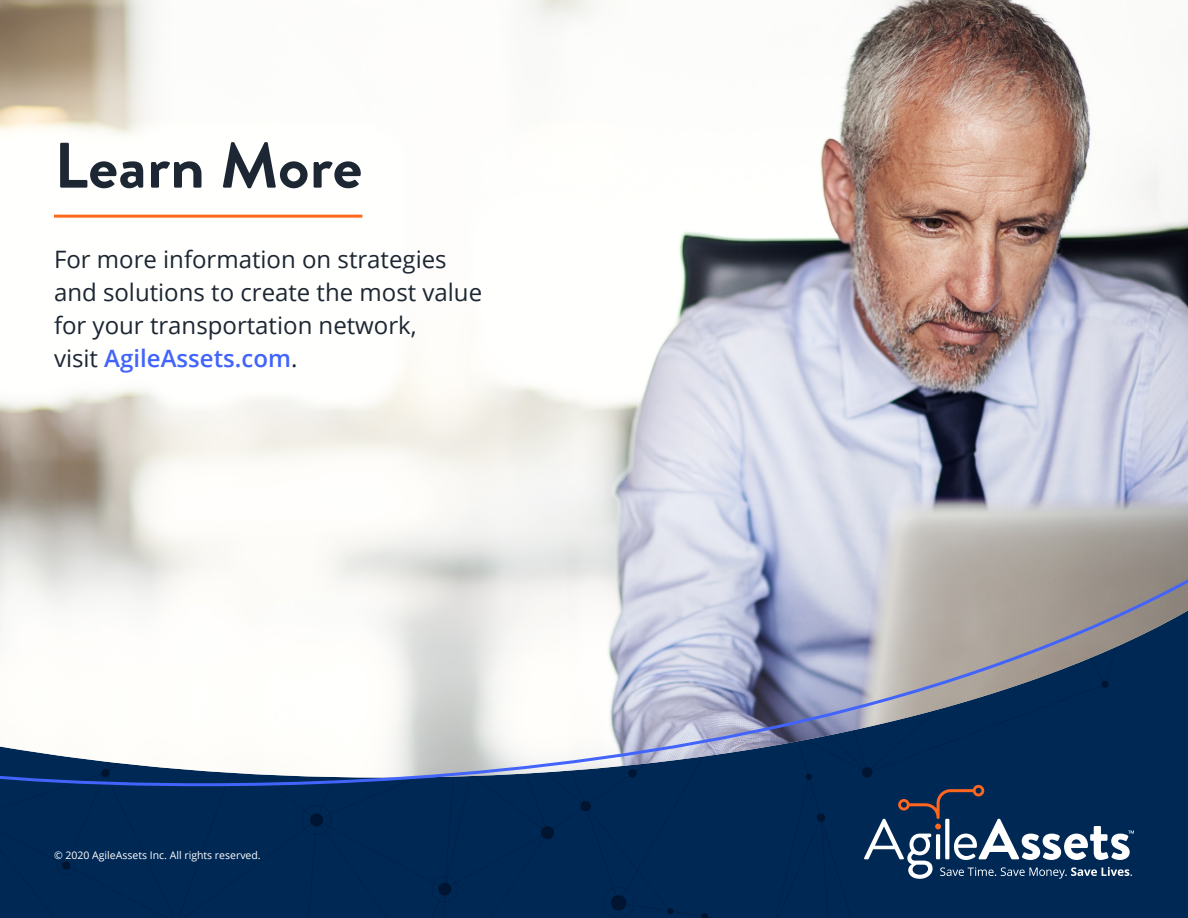
<style>
.page{position:relative;width:1188px;height:918px;background:#fff}
.page>*{position:absolute;margin:0;border:0;box-sizing:border-box;transform-origin:0 0}
.t1{font:700 64.2px "Brandon Grotesque";color:#1d2733;scale:1.05 1}
.t2{font:24px/33px "Open Sans";color:#1d2733}
.t3{font:10.5px "Open Sans";color:#fff}
.s1{font-weight:600;color:#4264fb}
</style>
<div class="page">
<div style="left:0;top:848px;width:1188px;height:70px;background:#002855"></div>
<img style="left:0;top:0;width:1188px;height:570px">
<svg style="left:0;top:570px;width:1188px;height:278px"></svg>
<hr style="left:54px;top:215px;width:308px;height:3px;background:#ff671f">
<svg style="left:864px;top:785px;width:270px;height:94px"></svg>
<h1 class="t1" style="left:54px;top:121px;width:295px">Learn More</h1>
<p class="t2" style="left:54px;top:242px;width:430px">For more information on strategies and solutions to create the most value for your transportation network,<br>visit <span class="s1">AgileAssets.com</span>.</p>
<p class="t3" style="left:54px;top:848px;width:208px">© 2020 AgileAssets Inc. All rights reserved.</p>
</div>
